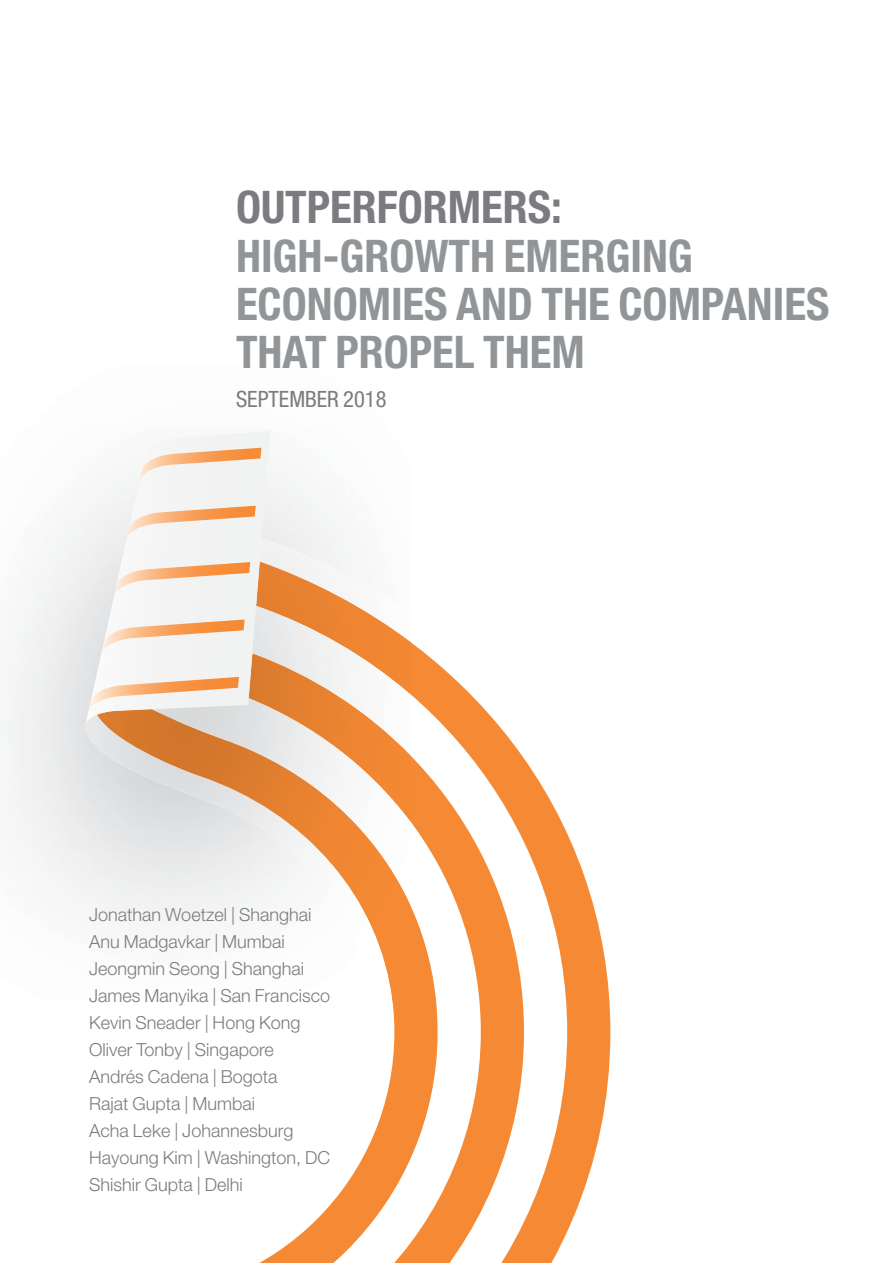
<style>
.page{position:relative;width:893px;height:1263px;background:#fff}
.page>*{position:absolute;margin:0;border:0;box-sizing:border-box;transform-origin:0 0}
.t1{font:700 condensed 45px/48px "Helvetica Neue LT Std";color:#929597}
.t2{font:700 condensed 45px "Helvetica Neue LT Std";color:#7b7c7f}
.t3{font:condensed 22.5px "Helvetica Neue LT Std";color:#7b7c7f}
.t4{font:300 18px/27px "Helvetica Neue LT Std";color:#7b7c7f}
</style>
<div class="page">
<svg style="left:0;top:562px;width:610px;height:701px"></svg>
<svg style="left:0;top:709px;width:438px;height:554px"></svg>
<img style="left:0;top:940px;width:85px;height:61px">
<img style="left:85px;top:517px;width:325px;height:484px">
<img style="left:270px;top:694px;width:140px;height:15px">
<img style="left:270px;top:562px;width:140px;height:132px">
<img style="left:97px;top:709px;width:313px;height:292px">
<svg style="left:86px;top:431px;width:184px;height:294px"></svg>
<svg style="left:126px;top:506px;width:130px;height:36px"></svg>
<svg style="left:139px;top:448px;width:122px;height:36px"></svg>
<svg style="left:88px;top:677px;width:151px;height:38px"></svg>
<svg style="left:100px;top:619px;width:145px;height:38px"></svg>
<svg style="left:113px;top:562px;width:137px;height:37px"></svg>
<h1 class="t2" style="left:236px;top:180px;width:327px">OUTPERFORMERS:</h1>
<h1 class="t1" style="left:236px;top:231px;width:595px">HIGH-GROWTH EMERGING<br>ECONOMIES AND THE COMPANIES<br>THAT PROPEL THEM</h1>
<p class="t3" style="left:236px;top:386px;width:152px">SEPTEMBER 2018</p>
<p class="t4" style="left:89px;top:900px;width:243px">Jonathan Woetzel | Shanghai<br>Anu Madgavkar | Mumbai<br>Jeongmin Seong | Shanghai<br>James Manyika | San Francisco<br>Kevin Sneader | Hong Kong<br>Oliver Tonby | Singapore<br>Andrés Cadena | Bogota<br>Rajat Gupta | Mumbai<br>Acha Leke | Johannesburg<br>Hayoung Kim | Washington, DC<br>Shishir Gupta | Delhi</p>
</div>
